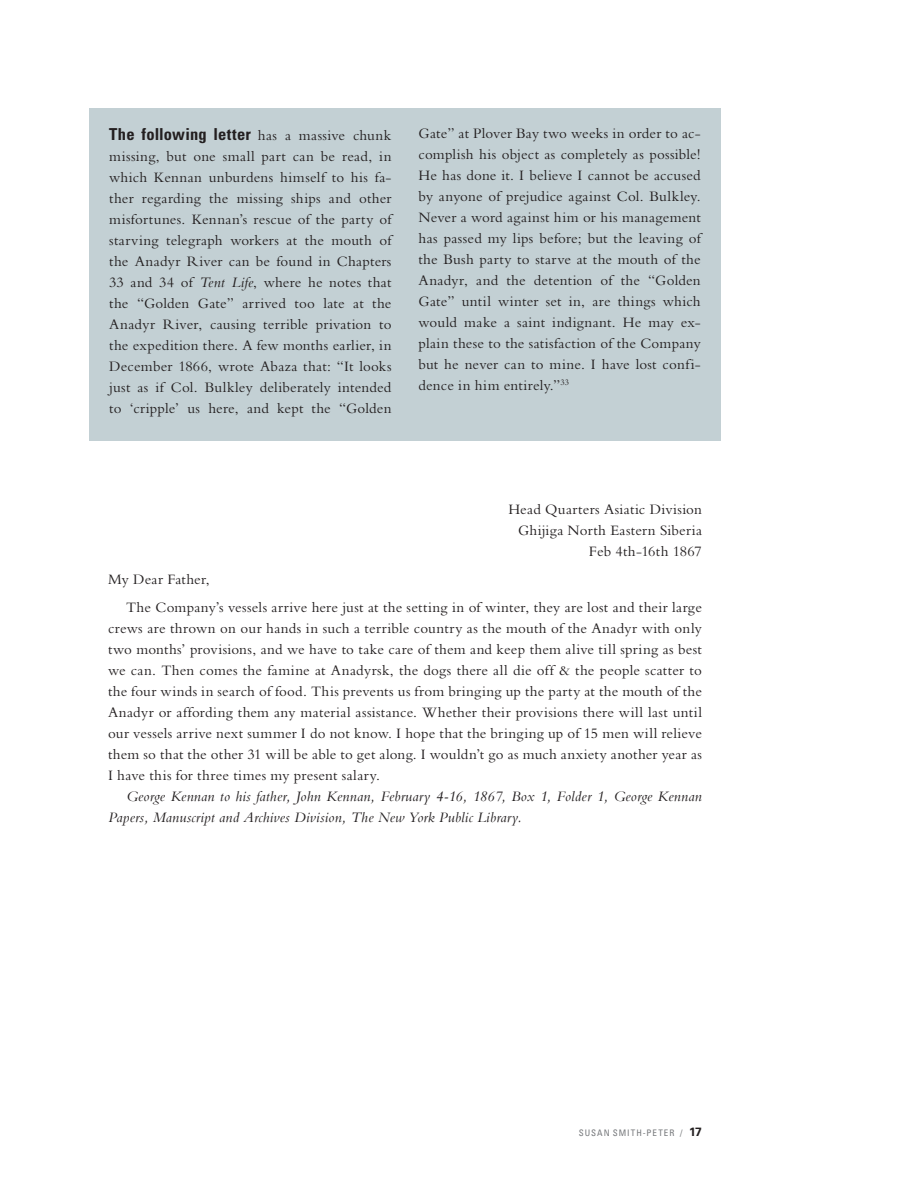
<style>
.page{position:relative;width:918px;height:1188px;background:#fff}
.page>*{position:absolute;margin:0;border:0;box-sizing:border-box;transform-origin:0 0}
.t1{font:700 condensed 16.5px "Univers LT Std";letter-spacing:.01em;color:#231f20}
.t2{font:15px/21px "Bembo";letter-spacing:.015em;color:#231f20;text-align:justify}
.t3{font:italic 15px/21px "Bembo";letter-spacing:.015em;color:#231f20}
.t4{font:condensed 9px "Univers LT Std";letter-spacing:.11em;color:#76787b}
.s1{font-family:"Bembo";font-weight:400;font-stretch:normal;font-size:15px}
.s2{font-style:italic}
.s3{font-weight:700;font-stretch:normal;font-size:12px;color:#231f20}
</style>
<div class="page">
<div style="left:89px;top:108px;width:632px;height:333px;background:#c3d0d4"></div>
<p class="t1" style="left:109px;top:124px;width:284px">The following letter <span class="s1">has a massive chunk</span></p>
<p class="t2" style="left:109px;top:146px;width:284px">missing, but one small part can be read, in which Kennan unburdens himself to his fa&shy;ther regarding the missing ships and other misfortunes. Kennan’s rescue of the party of starving telegraph workers at the mouth of the Anadyr River can be found in Chapters 33 and 34 of <span class="s2">Tent Life</span>, where he notes that the “Golden Gate” arrived too late at the Anadyr River, causing terrible privation to the expedition there. A few months earlier, in December 1866, wrote Abaza that: “It looks just as if Col. Bulkley deliberately intended to ‘cripple’ us here, and kept the “Golden</p>
<p class="t2" style="left:419px;top:123px;width:284px">Gate” at Plover Bay two weeks in order to ac&shy;complish his object as completely as possible!<br>He has done it. I believe I cannot be accused by anyone of prejudice against Col. Bulkley.<br>Never a word against him or his management has passed my lips before; but the leaving of the Bush party to starve at the mouth of the Anadyr, and the detention of the “Golden Gate” until winter set in, are things which would make a saint indignant. He may ex&shy;plain these to the satisfaction of the Company but he never can to mine. I have lost confi&shy;dence in him entirely.”<sup>33</sup></p>
<p class="t2" style="left:508px;top:499px;width:195px;text-align:right">Head Quarters Asiatic Division<br>Ghijiga North Eastern Siberia<br>Feb 4th-16th 1867</p>
<p class="t2" style="left:126px;top:565px;width:577px;line-height:27.8px;text-indent:-18px">My Dear Father,<br>The Company’s vessels arrive here just at the setting in of winter, they are lost and their large</p>
<p class="t2" style="left:108px;top:617px;width:596px">crews are thrown on our hands in such a terrible country as the mouth of the Anadyr with only two months’ provisions, and we have to take care of them and keep them alive till spring as best we can. Then comes the famine at Anadyrsk, the dogs there all die off &amp; the people scatter to the four winds in search of food. This prevents us from bringing up the party at the mouth of the Anadyr or affording them any material assistance. Whether their provisions there will last until our vessels arrive next summer I do not know. I hope that the bringing up of 15 men will relieve them so that the other 31 will be able to get along. I wouldn’t go as much anxiety another year as I have this for three times my present salary.</p>
<p class="t3" style="left:108px;top:785px;width:595px;text-indent:18px">George Kennan to his father, John Kennan, February 4-16, 1867, Box 1, Folder 1, George Kennan<br>Papers, Manuscript and Archives Division, The New York Public Library.</p>
<p class="t4" style="left:579px;top:1127px;width:125px">SUSAN SMITH-PETER / <span class="s3">17</span></p>
</div>
